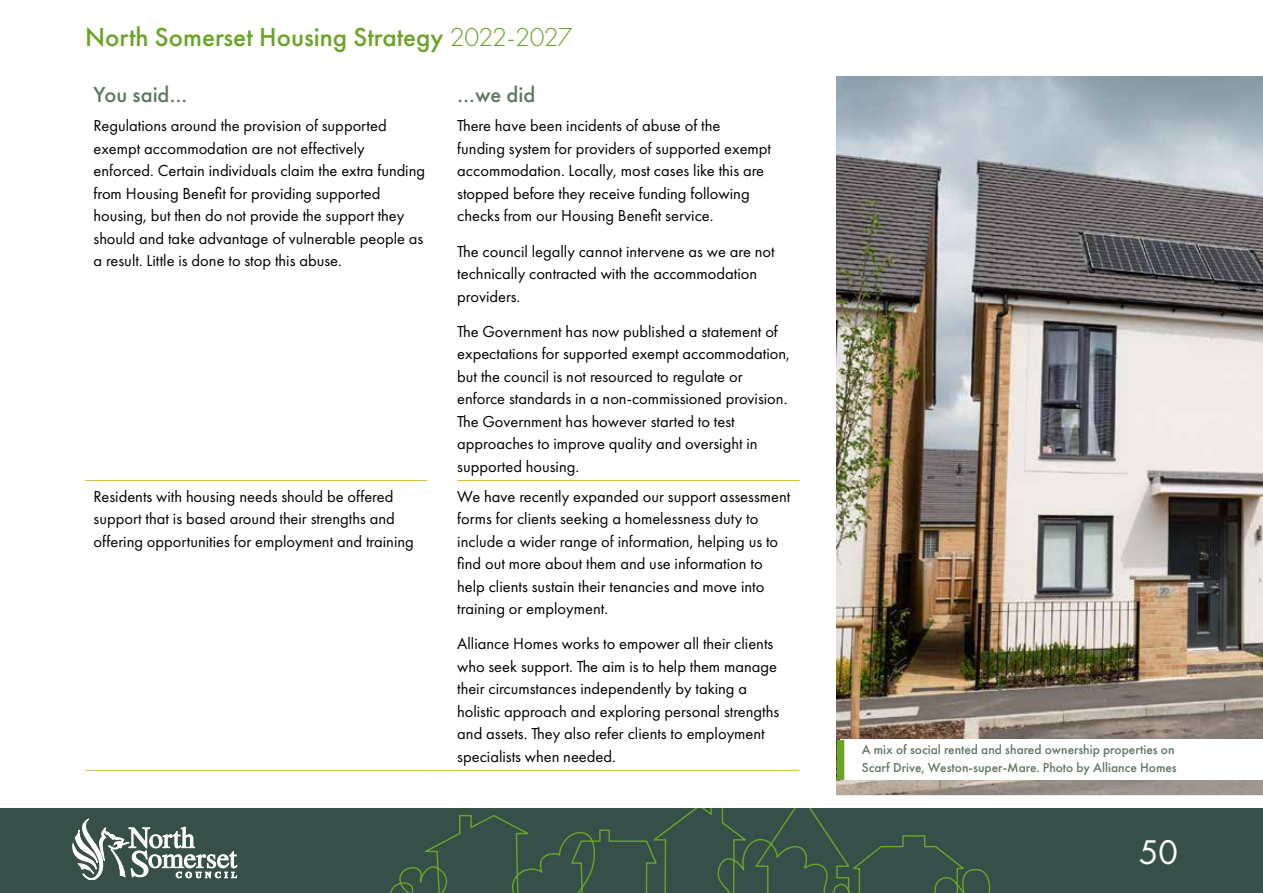
<style>
.page{position:relative;width:1263px;height:893px;background:#fff}
.page>*{position:absolute;margin:0;border:0;box-sizing:border-box;transform-origin:0 0}
.t1{font:31.5px "Futura LT";color:#fff}
.t2{font:500 27px "Futura PT";color:#6aa426}
.Heading_3__H3{font:500 22.5px "Futura PT";color:#5e7763}
.Text__P{font:16.5px/22.5px "Futura PT";color:#000}
.t3{font:500 13.5px/18px "Futura PT";color:#5e7763}
.s1{font-weight:300}
</style>
<div class="page">
<img style="left:836px;top:77px;width:427px;height:718px">
<hr style="left:85px;top:480px;width:342px;height:1px;background:#d1bd47">
<hr style="left:457px;top:480px;width:342px;height:1px;background:#d1bd47">
<hr style="left:85px;top:770px;width:357px;height:1px;background:#d1bd47">
<hr style="left:442px;top:770px;width:357px;height:1px;background:#d1bd47">
<div style="left:840px;top:740px;width:423px;height:40px;background:#fff"></div>
<div style="left:837px;top:740px;width:7px;height:40px;background:#6aa426"></div>
<div style="left:0;top:808px;width:1263px;height:85px;background:#365049"></div>
<svg style="left:390px;top:794px;width:643px;height:99px"></svg>
<svg style="left:72px;top:819px;width:165px;height:61px"></svg>
<svg style="left:390px;top:795px;width:873px;height:13px"></svg>
<h2 class="t2" style="left:85px;top:21px;width:489px">North Somerset Housing Strategy <span class="s1">2022-2027</span></h2>
<h3 class="Heading_3__H3" style="left:94px;top:81px;width:96px">You said…</h3>
<h3 class="Heading_3__H3" style="left:457px;top:81px;width:80px">…we did</h3>
<p class="Text__P" style="left:94px;top:115px;width:333px">Regulations around the provision of supported exempt accommodation are not effectively enforced. Certain individuals claim the extra funding from Housing Benefit for providing supported housing, but then do not provide the support they should and take advantage of vulnerable people as a result. Little is done to stop this abuse.</p>
<p class="Text__P" style="left:457px;top:115px;width:315px">There have been incidents of abuse of the funding system for providers of supported exempt accommodation. Locally, most cases like this are stopped before they receive funding following checks from our Housing Benefit service.</p>
<p class="Text__P" style="left:457px;top:240px;width:319px">The council legally cannot intervene as we are not technically contracted with the accommodation providers.</p>
<p class="Text__P" style="left:457px;top:320px;width:334px">The Government has now published a statement of expectations for supported exempt accommodation, but the council is not resourced to regulate or enforce standards in a non-commissioned provision.<br>The Government has however started to test approaches to improve quality and oversight in supported housing.</p>
<p class="Text__P" style="left:94px;top:485px;width:322px">Residents with housing needs should be offered support that is based around their strengths and offering opportunities for employment and training</p>
<p class="Text__P" style="left:457px;top:485px;width:335px">We have recently expanded our support assessment forms for clients seeking a homelessness duty to include a wider range of information, helping us to find out more about them and use information to help clients sustain their tenancies and move into training or employment.</p>
<p class="Text__P" style="left:457px;top:632px;width:324px">Alliance Homes works to empower all their clients who seek support. The aim is to help them manage their circumstances independently by taking a holistic approach and exploring personal strengths and assets. They also refer clients to employment specialists when needed.</p>
<p class="t3" style="left:862px;top:741px;width:316px">A mix of social rented and shared ownership properties on<br>Scarf Drive, Weston-super-Mare. Photo by Alliance Homes</p>
<h1 class="t1" style="left:1139px;top:832px;width:40px">50</h1>
</div>
